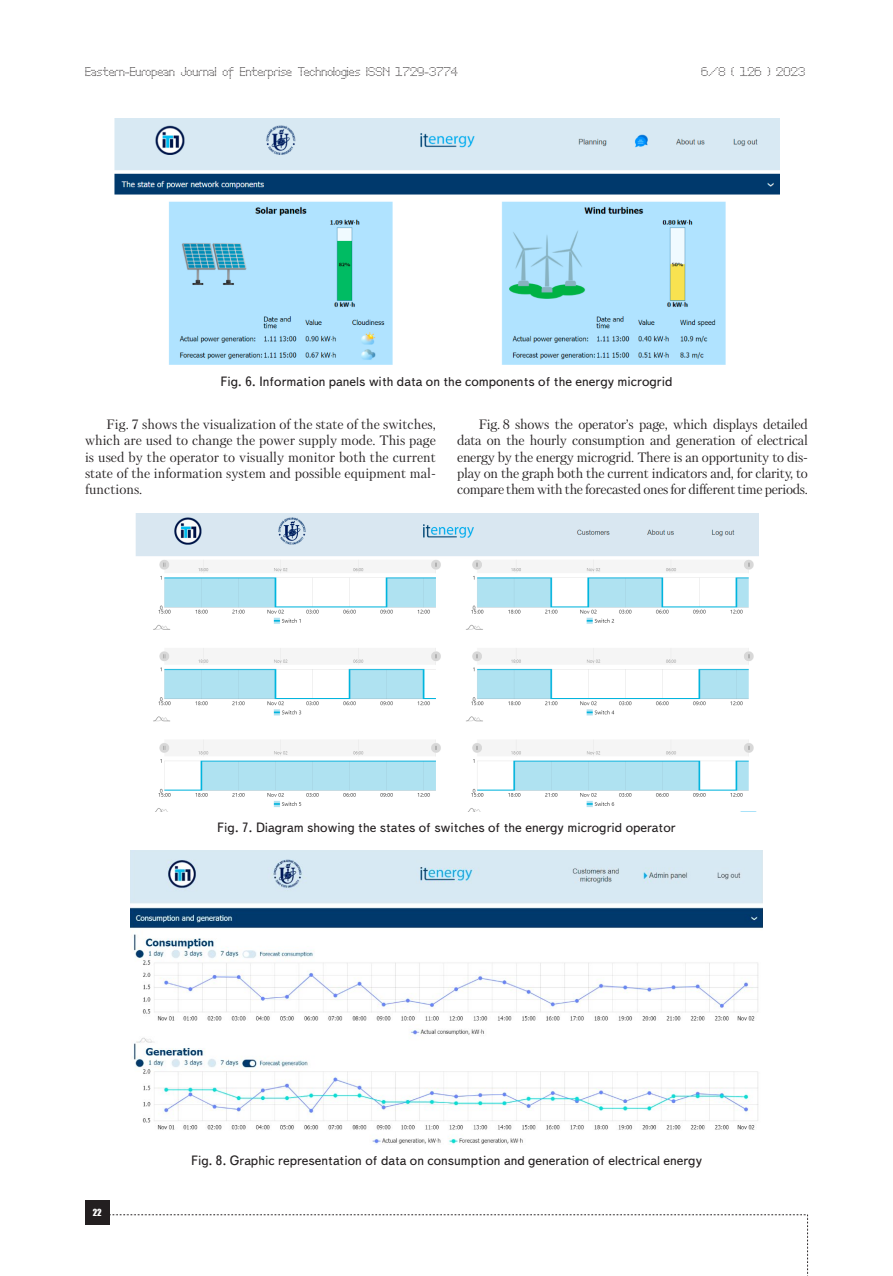
<style>
.page{position:relative;width:893px;height:1276px;background:#fff}
.page>*{position:absolute;margin:0;border:0;box-sizing:border-box;transform-origin:0 0}
.Text__англ__отступ{font:13.5px/16.4px "Petersburg C";letter-spacing:-.01em;color:#231f20;text-align:justify}
.Подпись_рисунка{font:13.5px "Text Book C";color:#231f20}
.t1{font:12px "Perfo C";letter-spacing:.015em;color:#231f20}
.t2{font:9px "Impact";color:#fff}
</style>
<div class="page">
<div style="left:85px;top:1200px;width:24px;height:24px;background:#231f20"></div>
<svg style="left:109px;top:1214px;width:699px;height:62px"></svg>
<img style="left:114px;top:118px;width:666px;height:246px">
<img style="left:135px;top:513px;width:624px;height:298px">
<img style="left:130px;top:851px;width:633px;height:293px">
<p class="t1" style="left:85px;top:65px;width:374px">Eastern-European Journal of Enterprise Technologies ISSN 1729-3774</p>
<p class="t1" style="left:701px;top:65px;width:105px">6/8 ( 126 ) 2023</p>
<p class="Подпись_рисунка" style="left:221px;top:374px;width:453px">Fig. 6. Information panels with data on the components of the energy microgrid</p>
<p class="Text__англ__отступ" style="left:85px;top:416px;width:352px;text-indent:21px">Fig. 7 shows the visualization of the state of the switches, which are used to change the power supply mode. This page is used by the operator to visually monitor both the current state of the information system and possible equipment mal&shy;functions.</p>
<p class="Text__англ__отступ" style="left:457px;top:416px;width:352px;text-indent:21px">Fig. 8 shows the operator’s page, which displays detailed data on the hourly consumption and generation of electrical energy by the energy microgrid. There is an opportunity to dis&shy;play on the graph both the current indicators and, for clarity, to compare them with the forecasted ones for different time periods.</p>
<p class="Подпись_рисунка" style="left:217px;top:820px;width:460px">Fig. 7. Diagram showing the states of switches of the energy microgrid operator</p>
<p class="t2" style="left:93px;top:1205px;width:11px">22</p>
<p class="Подпись_рисунка" style="left:191px;top:1153px;width:512px">Fig. 8. Graphic representation of data on consumption and generation of electrical energy</p>
</div>
